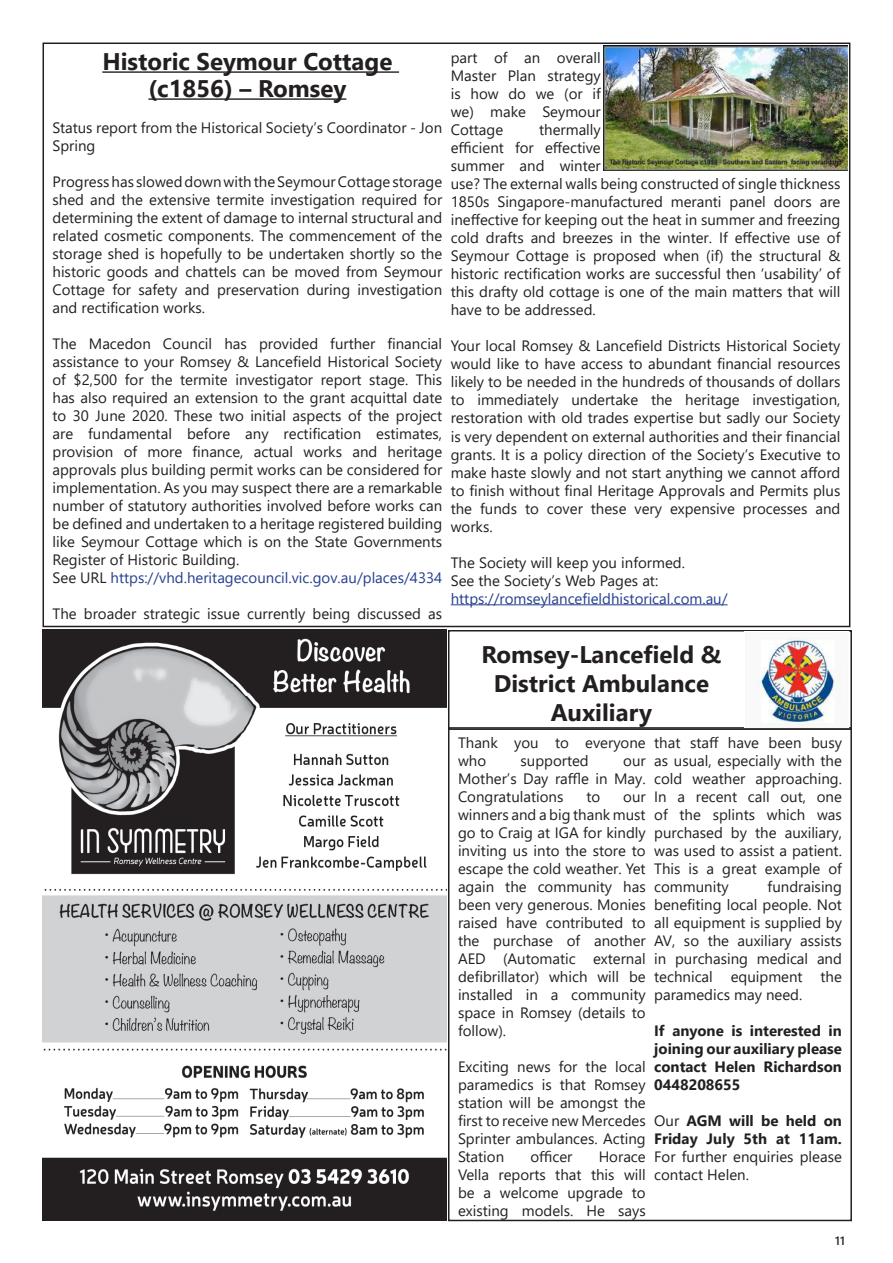
<style>
.page{position:relative;width:893px;height:1263px;background:#fff}
.page>*{position:absolute;margin:0;border:0;box-sizing:border-box;transform-origin:0 0}
.t1{font:700 24px/28.8px "Segoe UI";color:#231f20;text-align:center}
.t2{font:15px/18px "Segoe UI";color:#231f20;text-align:justify}
.t3{font:700 15px/18px "Segoe UI";color:#231f20;text-align:justify}
.t4{font:15px "Segoe UI";color:#253f8e}
.t5{font:600 12px "Segoe UI";color:#231f20}
.s1{color:#253f8e}
.s2{font-weight:400}
</style>
<div class="page">
<div style="left:448px;top:727px;width:404px;height:494px;border:2px solid #231f20"></div>
<div style="left:448px;top:630px;width:404px;height:100px;border:2px solid #231f20"></div>
<img style="left:745px;top:631px;width:104px;height:96px">
<img style="left:43px;top:629px;width:403px;height:591px">
<hr style="left:102px;top:71px;width:297px;height:2px;background:#231f20">
<hr style="left:148px;top:98px;width:198px;height:2px;background:#231f20">
<hr style="left:451px;top:604px;width:277px;height:1px;background:#253f8e">
<img style="left:604px;top:46px;width:243px;height:125px">
<h1 class="t1" style="left:102px;top:46px;width:292px;line-height:27px">Historic Seymour Cottage (c1856) – Romsey</h1>
<p class="t2" style="left:53px;top:117px;width:391px">Status report from the Historical Society’s Coordinator - Jon<br>Spring</p>
<p class="t2" style="left:53px;top:171px;width:391px">Progress has slowed down with the Seymour Cottage storage shed and the extensive termite investigation required for determining the extent of damage to internal structural and related cosmetic components. The commencement of the storage shed is hopefully to be undertaken shortly so the historic goods and chattels can be moved from Seymour Cottage for safety and preservation during investigation and rectification works.</p>
<p class="t2" style="left:53px;top:333px;width:391px;text-align:left">The Macedon Council has provided further financial assistance to your Romsey &amp; Lancefield Historical Society of $2,500 for the termite investigator report stage. This has also required an extension to the grant acquittal date to 30 June 2020. These two initial aspects of the project are fundamental before any rectification estimates, provision of more finance, actual works and heritage approvals plus building permit works can be considered for implementation. As you may suspect there are a remarkable number of statutory authorities involved before works can be defined and undertaken to a heritage registered building like Seymour Cottage which is on the State Governments Register of Historic Building.<br>See URL <span class="s1">https://vhd.heritagecouncil.vic.gov.au/places/4334</span></p>
<p class="t2" style="left:53px;top:603px;width:391px">The broader strategic issue currently being discussed as</p>
<p class="t2" style="left:451px;top:48px;width:152px">part of an overall Master Plan strategy is how do we (or if we) make Seymour Cottage</p>
<p class="t2" style="left:451px;top:120px;width:391px;text-align:left;text-indent:88px">thermally<br>efficient for effective<br>summer and winter<br>use? The external walls being constructed of single thickness 1850s Singapore-manufactured meranti panel doors are ineffective for keeping out the heat in summer and freezing cold drafts and breezes in the winter. If effective use of Seymour Cottage is proposed when (if) the structural &amp; historic rectification works are successful then ‘usability’ of this drafty old cottage is one of the main matters that will have to be addressed.</p>
<p class="t2" style="left:451px;top:336px;width:391px">Your local Romsey &amp; Lancefield Districts Historical Society would like to have access to abundant financial resources likely to be needed in the hundreds of thousands of dollars to immediately undertake the heritage investigation, restoration with old trades expertise but sadly our Society is very dependent on external authorities and their financial grants. It is a policy direction of the Society’s Executive to make haste slowly and not start anything we cannot afford to finish without final Heritage Approvals and Permits plus the funds to cover these very expensive processes and works.</p>
<p class="t2" style="left:451px;top:552px;width:236px">The Society will keep you informed.<br>See the Society’s Web Pages at:</p>
<p class="t4" style="left:451px;top:584px;width:278px">https://romseylancefieldhistorical.com.au/</p>
<h1 class="t1" style="left:481px;top:639px;width:241px">Romsey-Lancefield &amp;<br>District Ambulance<br>Auxiliary</h1>
<p class="t2" style="left:654px;top:732px;width:189px">that staff have been busy as usual, especially with the cold weather approaching.<br>In a recent call out, one of the splints which was purchased by the auxiliary, was used to assist a patient.<br>This is a great example of community</p>
<p class="t2" style="left:458px;top:732px;width:189px">Thank you to everyone who</p>
<p class="t2" style="left:521px;top:750px;width:70px">supported</p>
<p class="t2" style="left:458px;top:750px;width:189px;text-indent:165px">our Mother’s Day raffle in May.<br>Congratulations</p>
<p class="t2" style="left:586px;top:786px;width:15px">to</p>
<p class="t2" style="left:458px;top:786px;width:189px;text-indent:165px">our winners and a big thank must go to Craig at IGA for kindly inviting us into the store to escape the cold weather. Yet again the community has been very generous. Monies raised have contributed to the purchase of another AED (Automatic external defibrillator) which will be installed in a community space in Romsey (details to follow).</p>
<p class="t2" style="left:458px;top:1056px;width:189px">Exciting news for the local paramedics is that Romsey station will be amongst the first to receive new Mercedes Sprinter ambulances. Acting Station</p>
<p class="t2" style="left:654px;top:876px;width:189px;text-indent:113px">fundraising benefiting local people. Not all equipment is supplied by AV, so the auxiliary assists in purchasing medical and technical equipment the paramedics may need.</p>
<p class="t3" style="left:654px;top:1021px;width:189px">If anyone is interested in joining our auxiliary please contact Helen Richardson 0448208655</p>
<p class="t3" style="left:654px;top:1111px;width:189px"><span class="s2">Our</span> AGM will be held on<br>Friday July 5th at 11am.</p>
<p class="t2" style="left:654px;top:1146px;width:189px">For further enquiries please contact Helen.</p>
<p class="t2" style="left:530px;top:1146px;width:44px">officer</p>
<p class="t2" style="left:458px;top:1146px;width:189px;text-indent:141px">Horace Vella reports that this will be a welcome upgrade to existing models. He says</p>
<p class="t5" style="left:835px;top:1229px;width:11px">11</p>
</div>
